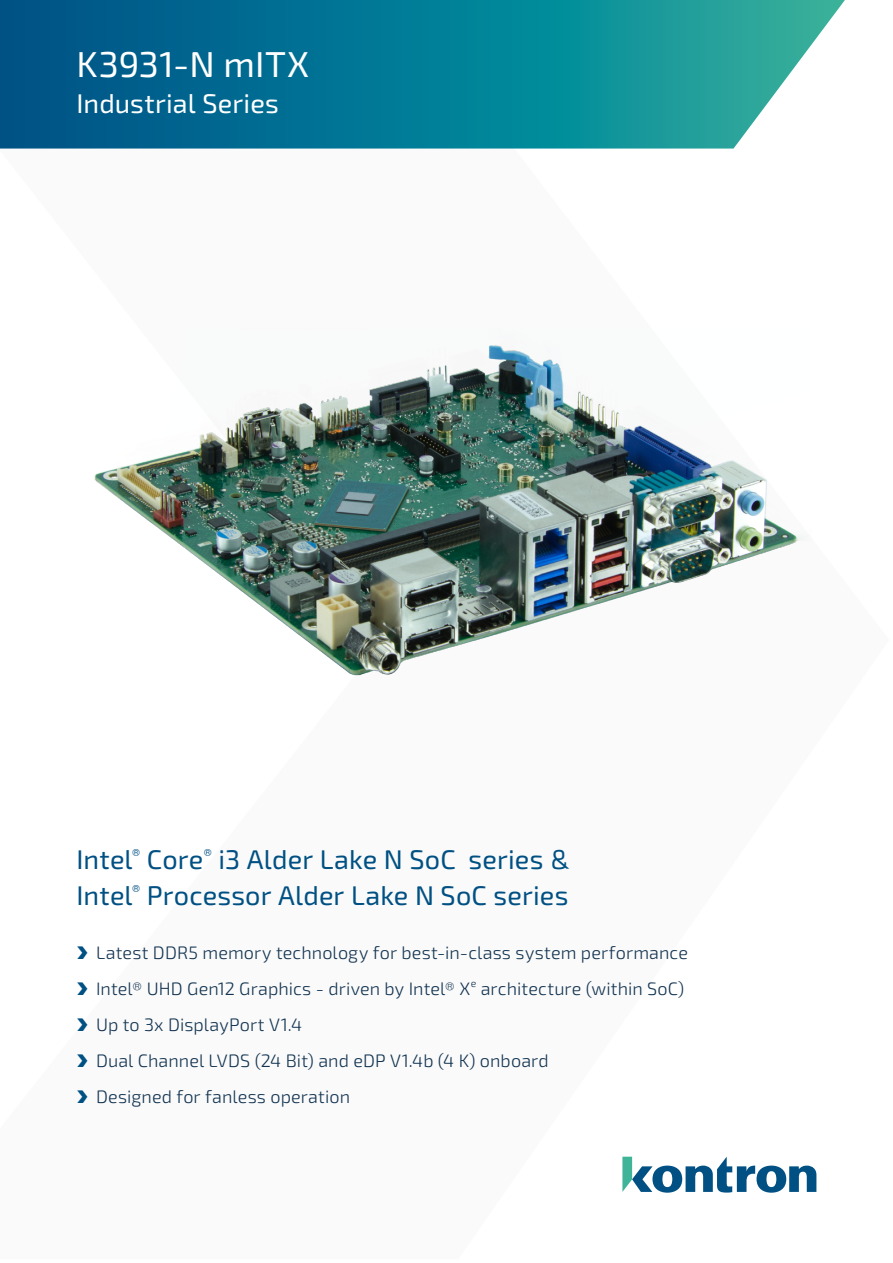
<style>
.page{position:relative;width:893px;height:1263px;background:#fff}
.page>*{position:absolute;margin:0;border:0;box-sizing:border-box;transform-origin:0 0}
.t1{font:36px "Kontron";letter-spacing:.01em;color:#fff}
.t2{font:27px/36px "Sn T";letter-spacing:.005em;color:#005083}
.t3{font:27px "Kontron";letter-spacing:.005em;color:#fff}
.t4{font:300 18px/36px "Sn T";letter-spacing:.005em;color:#133451}
.s1{font-family:"Arrow";font-weight:400;color:#005083}
</style>
<div class="page">
<svg style="left:0;top:0;width:845px;height:149px;background:#19849b"></svg>
<svg style="left:622px;top:1157px;width:194px;height:36px"></svg>
<img style="left:94px;top:345px;width:710px;height:331px">
<h1 class="t1" style="left:77px;top:43px;width:234px">K3931-N mITX</h1>
<h2 class="t3" style="left:77px;top:87px;width:204px">Industrial Series</h2>
<h2 class="t2" style="left:77px;top:842px;width:495px">Intel<sup>®</sup> Core<sup>®</sup> i3 Alder Lake N SoC series &amp;<br>Intel<sup>®</sup> Processor Alder Lake N SoC series</h2>
<p class="t4" style="left:77px;top:935px;width:613px"><span class="s1">*</span> Latest DDR5 memory technology for best-in-class system performance <span class="s1">*</span> Intel® UHD Gen12 Graphics - driven by Intel® X<sup>e</sup> architecture (within SoC) <span class="s1">*</span> Up to 3x DisplayPort V1.4<br><span class="s1">*</span> Dual Channel LVDS (24 Bit) and eDP V1.4b (4 K) onboard<br><span class="s1">*</span> Designed for fanless operation</p>
</div>
